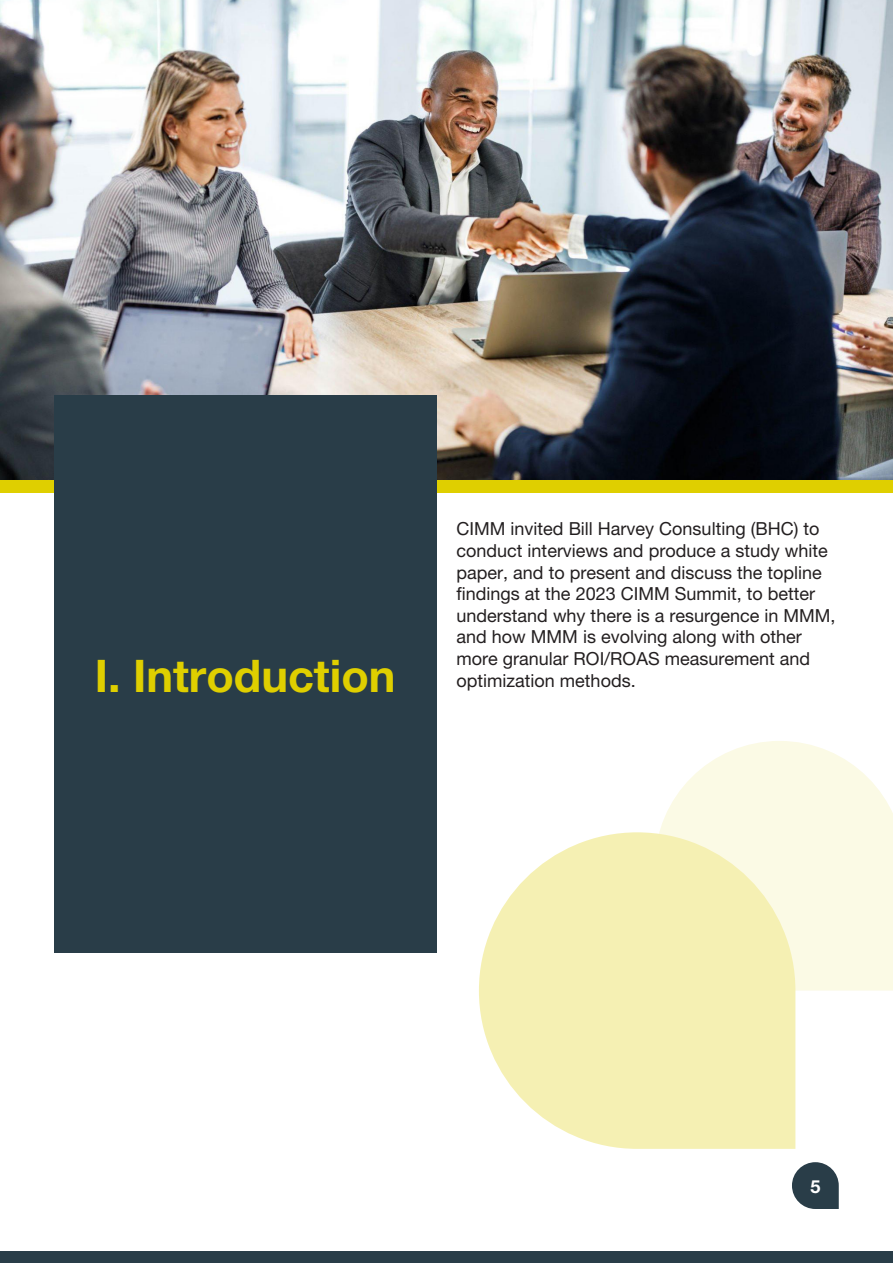
<style>
.page{position:relative;width:893px;height:1263px;background:#fff}
.page>*{position:absolute;margin:0;border:0;box-sizing:border-box;transform-origin:0 0}
.Header_Yellow{font:45px "Helvetica Neue LT 75 Bd";color:#dfcf00}
.Body_Black{font:18px/21.6px "Helvetica Neue LT 55 Rm";color:#231f20}
.t1{font:18px "Helvetica Neue LT 75 Bd";color:#fff}
</style>
<div class="page">
<svg style="left:792px;top:1162px;width:47px;height:47px;background:#4d5d66"></svg>
<div style="left:0;top:1252px;width:893px;height:11px;background:#293d48"></div>
<svg style="left:479px;top:832px;width:316px;height:317px;background:#f6f2bd"></svg>
<svg style="left:655px;top:741px;width:238px;height:249px;background:#f9f7d8"></svg>
<img style="left:0;top:0;width:893px;height:480px">
<div style="left:0;top:480px;width:893px;height:13px;background:#dfcf00"></div>
<div style="left:54px;top:395px;width:382px;height:557px;background:#293d48"></div>
<p class="Header_Yellow" style="left:95px;top:647px;width:302px">I. Introduction</p>
<p class="Body_Black" style="left:457px;top:518px;width:380px">CIMM invited Bill Harvey Consulting (BHC) to conduct interviews and produce a study white paper, and to present and discuss the topline findings at the 2023 CIMM Summit, to better understand why there is a resurgence in MMM, and how MMM is evolving along with other more granular ROI/ROAS measurement and</p>
<p class="Body_Black" style="left:457px;top:669px;width:181px">optimization methods.</p>
<p class="t1" style="left:810px;top:1175px;width:12px">5</p>
</div>
